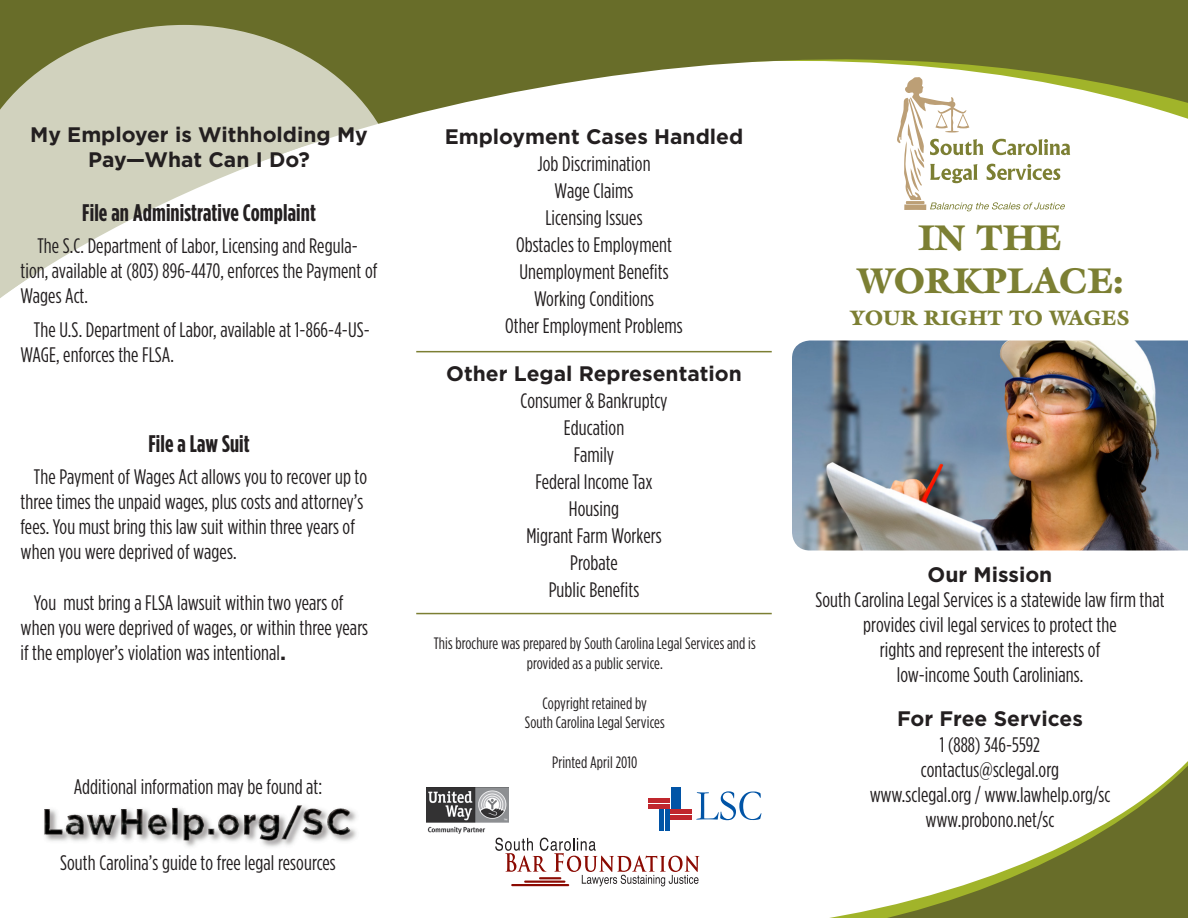
<style>
.page{position:relative;width:1188px;height:918px;background:#fff}
.page>*{position:absolute;margin:0;border:0;box-sizing:border-box;transform-origin:0 0}
.t1{font:900 36px "Galliard Std";color:#7c7f33}
.t2{font:700 condensed 24px "Gotham";letter-spacing:.005em;color:#231f20}
.t3{font:condensed 21px/25.2px "Gotham";letter-spacing:.005em;color:#231f20}
.t4{font:700 21px/25.2px "Gotham";color:#231f20;text-align:center}
.t5{font:900 21px "Galliard Std";color:#7c7f33}
.t6{font:condensed 16.5px/19.8px "Gotham";letter-spacing:.005em;color:#231f20;text-align:center}
.s1{font-weight:700;font-stretch:normal}
</style>
<div class="page">
<svg style="left:547px;top:761px;width:641px;height:157px"></svg>
<svg style="left:0;top:0;width:1188px;height:353px"></svg>
<svg style="left:0;top:25px;width:402px;height:328px"></svg>
<svg style="left:897px;top:77px;width:173px;height:134px"></svg>
<svg style="left:696px;top:791px;width:65px;height:29px"></svg>
<hr style="left:671px;top:787px;width:4px;height:22px;background:#0154a6">
<div style="left:676px;top:787px;width:5px;height:22px;background:#0154a6"></div>
<div style="left:659px;top:810px;width:5px;height:21px;background:#0154a6"></div>
<hr style="left:665px;top:810px;width:4px;height:21px;background:#0154a6">
<div style="left:648px;top:804px;width:22px;height:5px;background:#c0262d"></div>
<div style="left:648px;top:798px;width:22px;height:5px;background:#c0262d"></div>
<div style="left:671px;top:815px;width:21px;height:5px;background:#c0262d"></div>
<hr style="left:671px;top:810px;width:21px;height:4px;background:#c0262d">
<img style="left:427px;top:787px;width:82px;height:51px">
<img style="left:792px;top:340px;width:396px;height:210px">
<hr style="left:416px;top:351px;width:356px;height:1px;background:#7c7f33">
<hr style="left:416px;top:613px;width:356px;height:1px;background:#7c7f33">
<img style="left:44px;top:805px;width:313px;height:42px">
<svg style="left:495px;top:838px;width:204px;height:48px"></svg>
<hr style="left:512px;top:884px;width:56px;height:2px;background:#8b0a02">
<hr style="left:525px;top:881px;width:39px;height:2px;background:#8b0a02">
<p class="t4" style="left:30px;top:121px;width:339px">My Employer is Withholding My<br>Pay—What Can I Do?</p>
<p class="t2" style="left:82px;top:199px;width:235px">File an Administrative Complaint</p>
<p class="t3" style="left:20px;top:232px;width:358px;text-indent:17px">The S.C. Department of Labor, Licensing and Regula&shy;tion, available at (803) 896-4470, enforces the Payment of<br>Wages Act.</p>
<p class="t3" style="left:20px;top:317px;width:351px;text-indent:14px">The U.S. Department of Labor, available at 1-866-4-US-<br>WAGE, enforces the FLSA.</p>
<p class="t2" style="left:148px;top:430px;width:103px">File a Law Suit</p>
<p class="t3" style="left:20px;top:463px;width:348px;text-indent:14px">The Payment of Wages Act allows you to recover up to three times the unpaid wages, plus costs and attorney’s fees. You must bring this law suit within three years of when you were deprived of wages.</p>
<p class="t3" style="left:20px;top:589px;width:349px;text-indent:14px">You must bring a FLSA lawsuit within two years of when you were deprived of wages, or within three years if the employer’s violation was intentional<span class="s1">.</span></p>
<p class="t3" style="left:74px;top:774px;width:250px">Additional information may be found at:</p>
<p class="t3" style="left:60px;top:850px;width:277px">South Carolina’s guide to free legal resources</p>
<p class="t4" style="left:445px;top:123px;width:300px">Employment Cases Handled</p>
<p class="t3" style="left:537px;top:150px;width:115px">Job Discrimination</p>
<p class="t3" style="left:555px;top:177px;width:80px">Wage Claims</p>
<p class="t3" style="left:545px;top:204px;width:99px">Licensing Issues</p>
<p class="t3" style="left:516px;top:231px;width:157px">Obstacles to Employment</p>
<p class="t3" style="left:519px;top:258px;width:151px">Unemployment Benefits</p>
<p class="t3" style="left:534px;top:285px;width:121px">Working Conditions</p>
<p class="t3" style="left:505px;top:312px;width:179px">Other Employment Problems</p>
<p class="t4" style="left:446px;top:361px;width:297px">Other Legal Representation</p>
<p class="t3" style="left:520px;top:388px;width:149px">Consumer &amp; Bankruptcy</p>
<p class="t3" style="left:564px;top:415px;width:62px">Education</p>
<p class="t3" style="left:574px;top:442px;width:42px">Family</p>
<p class="t3" style="left:535px;top:469px;width:119px">Federal Income Tax</p>
<p class="t3" style="left:569px;top:496px;width:52px">Housing</p>
<p class="t3" style="left:526px;top:523px;width:137px">Migrant Farm Workers</p>
<p class="t3" style="left:570px;top:550px;width:49px">Probate</p>
<p class="t3" style="left:549px;top:577px;width:92px">Public Benefits</p>
<p class="t6" style="left:434px;top:633px;width:323px">This brochure was prepared by South Carolina Legal Services and is provided as a public service.</p>
<p class="t6" style="left:543px;top:693px;width:106px">Copyright retained by</p>
<p class="t6" style="left:525px;top:713px;width:141px">South Carolina Legal Services</p>
<p class="t6" style="left:552px;top:752px;width:87px">Printed April 2010</p>
<p class="t1" style="left:918px;top:215px;width:145px">IN THE</p>
<p class="t1" style="left:856px;top:258px;width:269px">WORKPLACE:</p>
<p class="t5" style="left:850px;top:305px;width:281px">YOUR RIGHT TO WAGES</p>
<p class="t4" style="left:928px;top:561px;width:126px">Our Mission</p>
<p class="t3" style="left:815px;top:586px;width:351px;text-align:center">South Carolina Legal Services is a statewide law firm that provides civil legal services to protect the</p>
<p class="t3" style="left:880px;top:637px;width:222px">rights and represent the interests of</p>
<p class="t3" style="left:897px;top:662px;width:188px">low-income South Carolinians.</p>
<p class="t4" style="left:897px;top:706px;width:187px">For Free Services</p>
<p class="t3" style="left:940px;top:731px;width:102px">1 (888) 346-5592</p>
<p class="t3" style="left:921px;top:756px;width:140px">contactus@sclegal.org</p>
<p class="t3" style="left:870px;top:782px;width:242px">www.sclegal.org / www.lawhelp.org/sc</p>
<p class="t3" style="left:926px;top:807px;width:130px">www.probono.net/sc</p>
</div>
